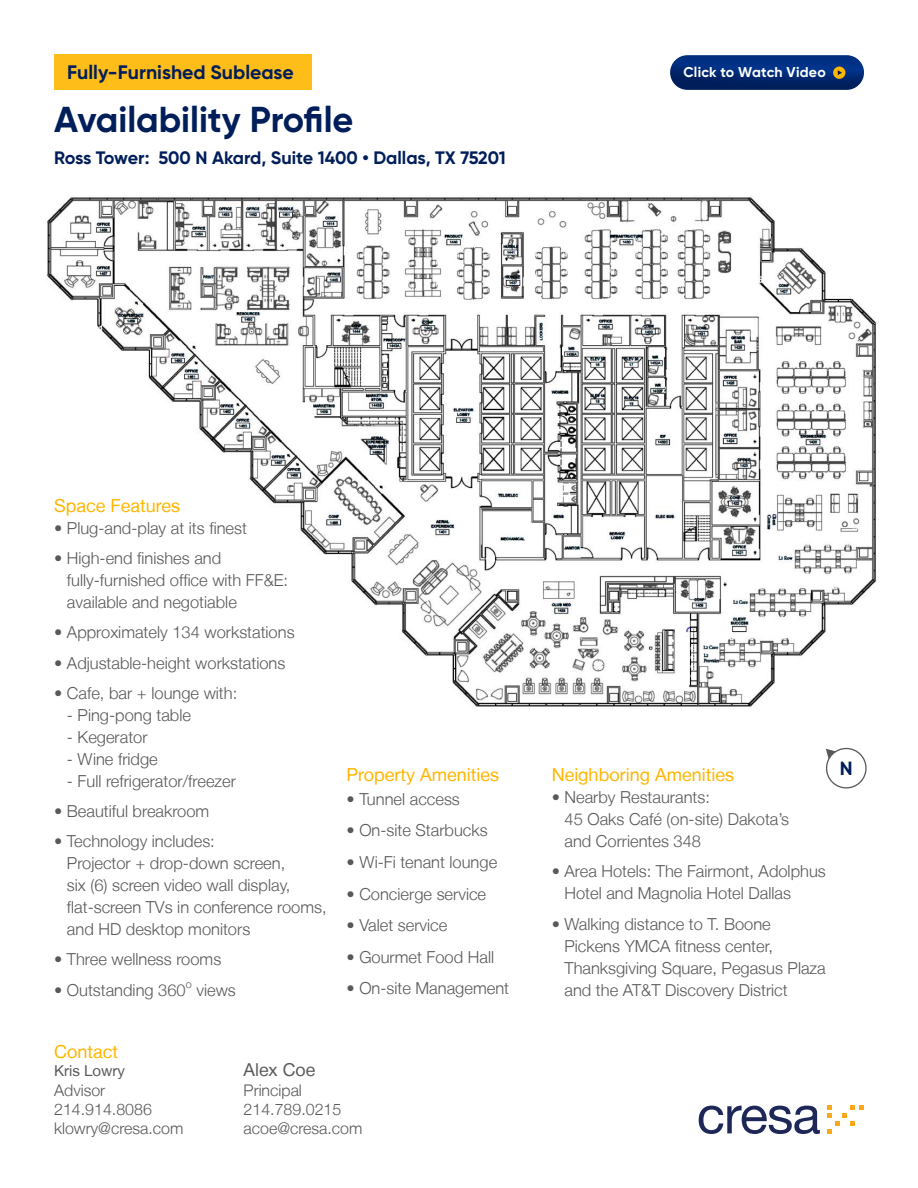
<style>
.page{position:relative;width:918px;height:1188px;background:#fff}
.page>*{position:absolute;margin:0;border:0;box-sizing:border-box;transform-origin:0 0}
.t1{font:700 36px "Gilroy";color:#001e5a}
.t2{font:700 19.5px "Gilroy";color:#001e5a}
.t3{font:700 19.05px "Gilroy";color:#001e5a}
.t4{font:18px "Helvetica Neue LT";color:#ffb600}
.t5{font:700 18px "Gilroy";color:#001e5a}
.t6{font:17.7px "Helvetica Neue LT";color:#595959}
.t7{font:300 16.5px/22px "Helvetica Neue LT";color:#595959}
.t8{font:300 16.05px/19.2px "Helvetica Neue LT";color:#595959}
.t9{font:15px "Helvetica Neue LT";color:#595959}
.t10{font:700 14.25px "Gilroy";letter-spacing:.015em;color:#fff}
</style>
<div class="page">
<img style="left:46px;top:196px;width:831px;height:511px">
<div style="left:54px;top:54px;width:257px;height:36px;background:#ffbd1a"></div>
<svg style="left:699px;top:1106px;width:121px;height:28px"></svg>
<svg style="left:828px;top:1105px;width:36px;height:29px"></svg>
<svg style="left:826px;top:747px;width:41px;height:42px"></svg>
<div style="left:840px;top:760px;width:15px;height:17px;background:#fff"></div>
<div style="left:670px;top:55px;width:194px;height:35px;background:#1d376c;border-radius:17px"></div>
<svg style="left:670px;top:55px;width:194px;height:34px;background:#0e3478"></svg>
<p class="t2" style="left:67px;top:60px;width:228px">Fully-Furnished Sublease</p>
<h1 class="t1" style="left:54px;top:97px;width:301px">Availability Profile</h1>
<p class="t5" style="left:54px;top:147px;width:453px">Ross Tower: 500 N Akard, Suite 1400 • Dallas, TX 75201</p>
<p class="t10" style="left:684px;top:63px;width:144px">Click to Watch Video</p>
<p class="t4" style="left:54px;top:495px;width:128px">Space Features</p>
<p class="t7" style="left:54px;top:517px;width:194px">• Plug-and-play at its finest</p>
<p class="t7" style="left:67px;top:547px;width:223px;text-indent:-13px">• High-end finishes and fully-furnished office with FF&amp;E: available and negotiable</p>
<p class="t7" style="left:54px;top:621px;width:242px">• Approximately 134 workstations</p>
<p class="t7" style="left:54px;top:651px;width:233px">• Adjustable-height workstations</p>
<p class="t7" style="left:54px;top:681px;width:185px">• Cafe, bar + lounge with:</p>
<p class="t7" style="left:67px;top:703px;width:126px">- Ping-pong table</p>
<p class="t7" style="left:67px;top:726px;width:82px">- Kegerator</p>
<p class="t7" style="left:67px;top:748px;width:92px">- Wine fridge</p>
<p class="t7" style="left:67px;top:770px;width:171px">- Full refrigerator/freezer</p>
<p class="t7" style="left:54px;top:800px;width:157px">• Beautiful breakroom</p>
<p class="t7" style="left:67px;top:830px;width:261px;text-indent:-13px">• Technology includes:<br>Projector + drop-down screen,<br>six (6) screen video wall display, flat-screen TVs in conference rooms, and HD desktop monitors</p>
<p class="t7" style="left:54px;top:948px;width:169px">• Three wellness rooms</p>
<p class="t7" style="left:54px;top:978px;width:183px">• Outstanding 360<sup>o</sup> views</p>
<p class="t4" style="left:346px;top:764px;width:154px">Property Amenities</p>
<p class="t7" style="left:347px;top:787px;width:115px">• Tunnel access</p>
<p class="t7" style="left:347px;top:819px;width:143px">• On-site Starbucks</p>
<p class="t7" style="left:347px;top:851px;width:152px">• Wi-Fi tenant lounge</p>
<p class="t7" style="left:347px;top:882px;width:141px">• Concierge service</p>
<p class="t7" style="left:347px;top:914px;width:102px">• Valet service</p>
<p class="t7" style="left:347px;top:946px;width:149px">• Gourmet Food Hall</p>
<p class="t7" style="left:347px;top:977px;width:164px">• On-site Management</p>
<p class="t4" style="left:54px;top:1041px;width:66px">Contact</p>
<p class="t9" style="left:54px;top:1062px;width:72px">Kris Lowry</p>
<p class="t8" style="left:54px;top:1080px;width:131px">Advisor<br>214.914.8086 klowry@cresa.com</p>
<p class="t6" style="left:244px;top:1060px;width:73px">Alex Coe</p>
<p class="t8" style="left:244px;top:1080px;width:120px">Principal<br>214.789.0215 acoe@cresa.com</p>
<p class="t4" style="left:552px;top:764px;width:184px">Neighboring Amenities</p>
<p class="t3" style="left:840px;top:756px;width:14px">N</p>
<p class="t7" style="left:565px;top:786px;width:226px;text-indent:-13px">• Nearby Restaurants:<br>45 Oaks Café (on-site) Dakota’s and Corrientes 348</p>
<p class="t7" style="left:565px;top:860px;width:263px;text-indent:-13px">• Area Hotels: The Fairmont, Adolphus<br>Hotel and Magnolia Hotel Dallas</p>
<p class="t7" style="left:565px;top:912px;width:263px;text-indent:-13px">• Walking distance to T. Boone<br>Pickens YMCA fitness center,<br>Thanksgiving Square, Pegasus Plaza and the AT&amp;T Discovery District</p>
</div>
